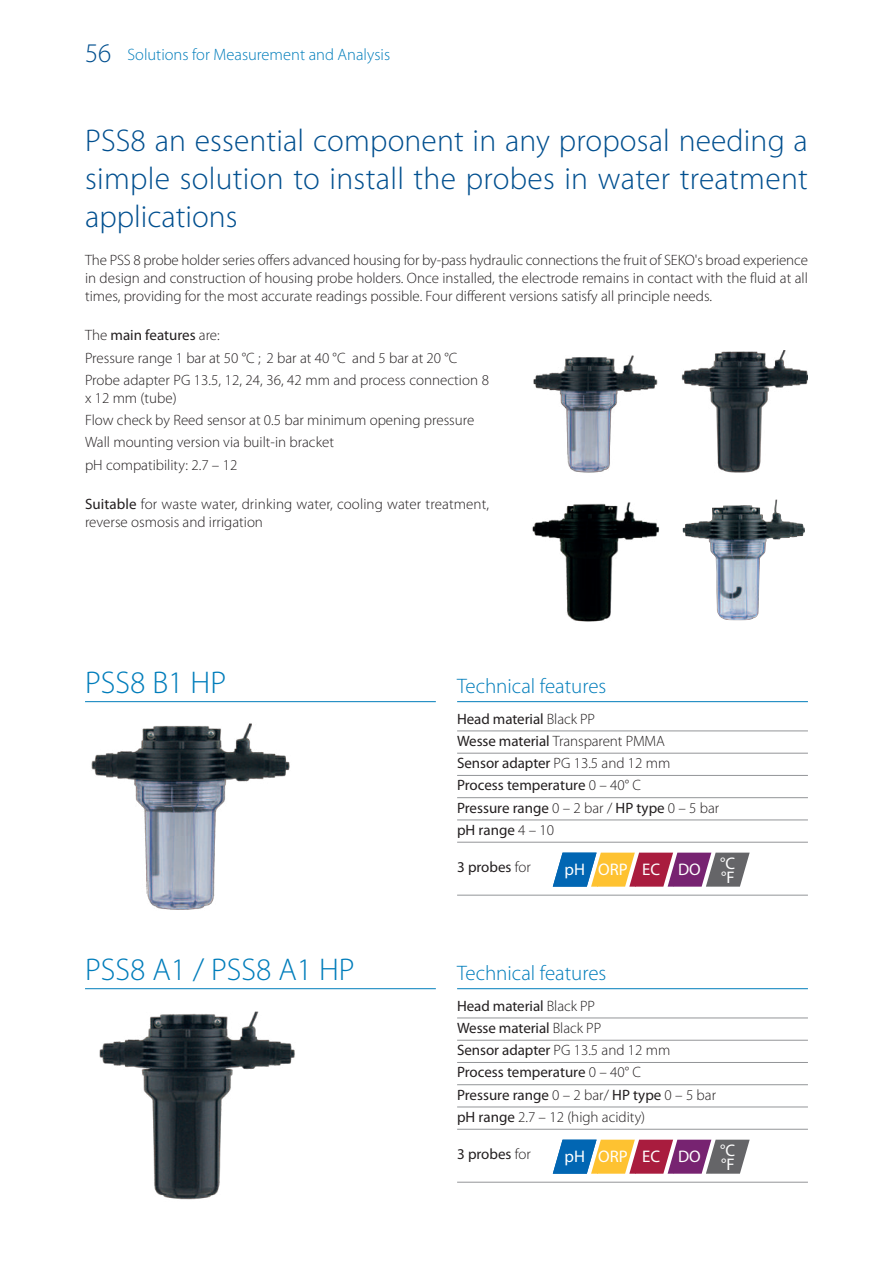
<style>
.page{position:relative;width:893px;height:1263px;background:#fff}
.page>*{position:absolute;margin:0;border:0;box-sizing:border-box;transform-origin:0 0}
.t1{font:300 31.5px/37.8px "Myriad Pro";letter-spacing:.01em;color:#004f8f;text-align:justify}
.t2{font:300 31.5px "Myriad Pro";color:#007dbb}
.t3{font:300 21px "Myriad Pro";color:#007dbb}
.t4{font:16.8px "Myriad Pro";color:#fff}
.t5{font:300 16.5px "Myriad Pro";color:#007dbb}
.t6{font:300 15px/22.2px "Myriad Pro";color:#231f20}
.t7{font:15px/22.2px "Myriad Pro";letter-spacing:-.005em;color:#231f20}
.s1{font-size:27px;color:#004f8f}
.s2{font-weight:400}
.s3{font-weight:300}
</style>
<div class="page">
<hr style="left:457px;top:895px;width:351px;height:1px;background:#939598">
<hr style="left:457px;top:730px;width:351px;height:1px;background:#939598">
<hr style="left:457px;top:753px;width:351px;height:1px;background:#939598">
<hr style="left:457px;top:775px;width:351px;height:1px;background:#939598">
<hr style="left:457px;top:797px;width:351px;height:1px;background:#939598">
<hr style="left:457px;top:819px;width:351px;height:1px;background:#939598">
<hr style="left:457px;top:842px;width:351px;height:1px;background:#939598">
<hr style="left:457px;top:701px;width:351px;height:1px;background:#007dbb">
<hr style="left:85px;top:701px;width:351px;height:1px;background:#007dbb">
<img style="left:91px;top:723px;width:199px;height:187px">
<svg style="left:553px;top:1140px;width:197px;height:34px;background:#92737b"></svg>
<svg style="left:553px;top:853px;width:197px;height:34px;background:#92737b"></svg>
<hr style="left:457px;top:1182px;width:351px;height:1px;background:#939598">
<hr style="left:457px;top:1017px;width:351px;height:1px;background:#939598">
<hr style="left:457px;top:1040px;width:351px;height:1px;background:#939598">
<hr style="left:457px;top:1062px;width:351px;height:1px;background:#939598">
<hr style="left:457px;top:1084px;width:351px;height:1px;background:#939598">
<hr style="left:457px;top:1106px;width:351px;height:1px;background:#939598">
<hr style="left:457px;top:1129px;width:351px;height:1px;background:#939598">
<hr style="left:457px;top:988px;width:351px;height:1px;background:#007dbb">
<hr style="left:85px;top:988px;width:351px;height:1px;background:#007dbb">
<img style="left:99px;top:1011px;width:196px;height:189px">
<img style="left:533px;top:355px;width:125px;height:118px">
<img style="left:681px;top:351px;width:127px;height:122px">
<img style="left:532px;top:502px;width:127px;height:120px">
<img style="left:683px;top:500px;width:122px;height:120px">
<p class="t5" style="left:85px;top:48px;width:307px"><span class="s1">56</span> Solutions for Measurement and Analysis</p>
<h1 class="t1" style="left:85px;top:124px;width:724px">PSS8 an essential component in any proposal needing a simple solution to install the probes in water treatment applications</h1>
<p class="t6" style="left:85px;top:252px;width:724px;line-height:18px;text-align:justify">The PSS 8 probe holder series offers advanced housing for by‐pass hydraulic connections the fruit of SEKO's broad experience in design and construction of housing probe holders. Once installed, the electrode remains in contact with the fluid at all times, providing for the most accurate readings possible. Four different versions satisfy all principle needs.</p>
<p class="t6" style="left:85px;top:325px;width:405px">The <span class="s2">main features</span> are:<br>Pressure range 1 bar at 50 °C ; 2 bar at 40 °C and 5 bar at 20 °C<br>Probe adapter PG 13.5, 12, 24, 36, 42 mm and process connection 8</p>
<p class="t6" style="left:85px;top:388px;width:391px">x 12 mm (tube)<br>Flow check by Reed sensor at 0.5 bar minimum opening pressure Wall mounting version via built‐in bracket<br>pH compatibility: 2.7 – 12</p>
<p class="t6" style="left:85px;top:496px;width:405px;line-height:18px"><span class="s2">Suitable</span> for waste water, drinking water, cooling water treatment, reverse osmosis and irrigation</p>
<h1 class="t2" style="left:85px;top:671px;width:143px">PSS8 B1 HP</h1>
<h2 class="t3" style="left:457px;top:678px;width:151px">Technical features</h2>
<p class="t7" style="left:457px;top:709px;width:264px">Head material <span class="s3">Black PP<br></span>Wesse material <span class="s3">Transparent PMMA<br></span>Sensor adapter <span class="s3">PG 13.5 and 12 mm<br></span>Process temperature <span class="s3">0 – 40° C<br></span>Pressure range <span class="s3">0 – 2 bar /</span> HP type <span class="s3">0 – 5 bar </span>pH range <span class="s3">4 – 10</span></p>
<p class="t7" style="left:457px;top:857px;width:75px">3 probes <span class="s3">for</span></p>
<p class="t4" style="left:564px;top:859px;width:172px">pH ORP EC DO °C</p>
<p class="t4" style="left:721px;top:867px;width:15px">°F</p>
<h1 class="t2" style="left:85px;top:958px;width:271px">PSS8 A1 / PSS8 A1 HP</h1>
<h2 class="t3" style="left:457px;top:965px;width:151px">Technical features</h2>
<p class="t7" style="left:457px;top:996px;width:260px">Head material <span class="s3">Black PP<br></span>Wesse material <span class="s3">Black PP<br></span>Sensor adapter <span class="s3">PG 13.5 and 12 mm<br></span>Process temperature <span class="s3">0 – 40° C<br></span>Pressure range <span class="s3">0 – 2 bar/</span> HP type <span class="s3">0 – 5 bar </span>pH range <span class="s3">2.7 – 12 (high acidity)</span></p>
<p class="t7" style="left:457px;top:1144px;width:75px">3 probes <span class="s3">for</span></p>
<p class="t4" style="left:564px;top:1146px;width:172px">pH ORP EC DO °C</p>
<p class="t4" style="left:721px;top:1154px;width:15px">°F</p>
</div>
